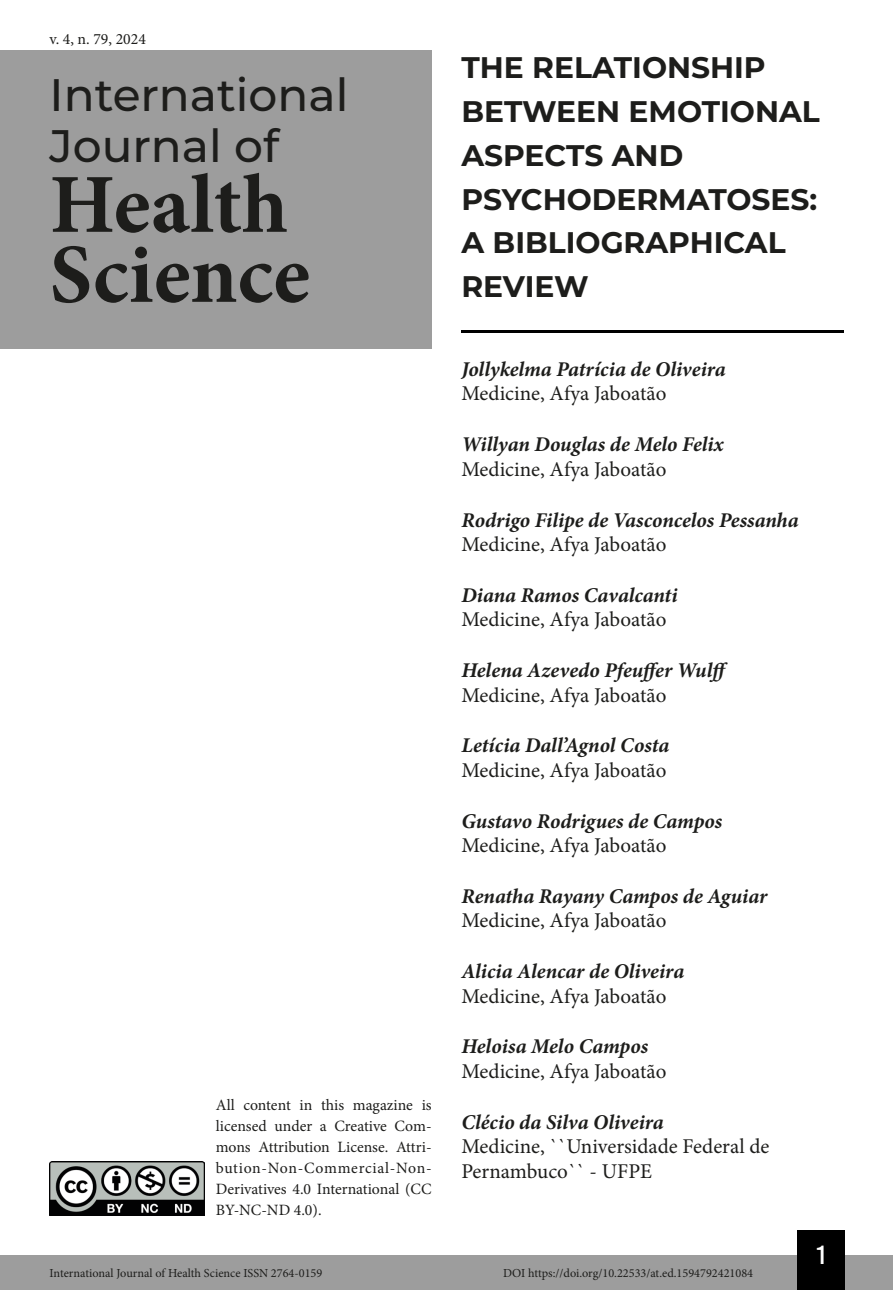
<style>
.page{position:relative;width:893px;height:1290px;background:#fff}
.page>*{position:absolute;margin:0;border:0;box-sizing:border-box;transform-origin:0 0}
.t1{font:700 84px/70px "Minion Pro";color:#1d1d1b}
.t2{font:500 45.5px/50.8px "Montserrat";color:#1d1d1b}
.Título_Artigo{font:700 29.75px/43.8px "Montserrat";color:#1d1d1b}
.t3{font:26.25px "Bebas Kai";color:#fff}
.Autor{font:italic 700 21px "Minion Pro";color:#1d1d1b}
.Infos_autor{font:21px/24.5px "Minion Pro";color:#1d1d1b}
.t4{font:15.75px/21px "Minion Pro";color:#1d1d1b;text-align:justify}
.t5{font:12.25px "Minion Pro";color:#1d1d1b}
</style>
<div class="page">
<div style="left:0;top:1255px;width:893px;height:35px;background:#9d9d9d"></div>
<div style="left:797px;top:1230px;width:48px;height:60px;background:#000"></div>
<img style="left:50px;top:1161px;width:154px;height:54px">
<div style="left:0;top:50px;width:432px;height:298px;background:#9d9d9d"></div>
<hr style="left:461px;top:330px;width:382px;height:3px;background:#000">
<p class="t4" style="left:50px;top:28px;width:98px">v. 4, n. 79, 2024</p>
<h2 class="t2" style="left:50px;top:68px;width:300px">International<br>Journal of</h2>
<h1 class="t1" style="left:50px;top:169px;width:262px">Health<br>Science</h1>
<p class="t4" style="left:216px;top:1095px;width:217px">All content in this magazine is licensed under a Creative Com&shy;mons Attribution License. Attri&shy;bution-Non-Commercial-Non-Derivatives 4.0 International (CC BY-NC-ND 4.0).</p>
<p class="Título_Artigo" style="left:461px;top:44px;width:360px">THE RELATIONSHIP<br>BETWEEN EMOTIONAL<br>ASPECTS AND<br>PSYCHODERMATOSES:<br>A BIBLIOGRAPHICAL<br>REVIEW</p>
<p class="Autor" style="left:461px;top:354px;width:266px">Jollykelma Patrícia de Oliveira</p>
<p class="Infos_autor" style="left:461px;top:382px;width:207px">Medicine, Afya Jaboatão</p>
<p class="Autor" style="left:461px;top:429px;width:264px">Willyan Douglas de Melo Felix</p>
<p class="Infos_autor" style="left:461px;top:457px;width:207px">Medicine, Afya Jaboatão</p>
<p class="Autor" style="left:461px;top:505px;width:339px">Rodrigo Filipe de Vasconcelos Pessanha</p>
<p class="Infos_autor" style="left:461px;top:532px;width:207px">Medicine, Afya Jaboatão</p>
<p class="Autor" style="left:461px;top:580px;width:218px">Diana Ramos Cavalcanti</p>
<p class="Infos_autor" style="left:461px;top:607px;width:207px">Medicine, Afya Jaboatão</p>
<p class="Autor" style="left:461px;top:655px;width:271px">Helena Azevedo Pfeuffer Wulff</p>
<p class="Infos_autor" style="left:461px;top:683px;width:207px">Medicine, Afya Jaboatão</p>
<p class="Autor" style="left:461px;top:730px;width:209px">Letícia Dall’Agnol Costa</p>
<p class="Infos_autor" style="left:461px;top:758px;width:207px">Medicine, Afya Jaboatão</p>
<p class="Autor" style="left:461px;top:806px;width:262px">Gustavo Rodrigues de Campos</p>
<p class="Infos_autor" style="left:461px;top:833px;width:207px">Medicine, Afya Jaboatão</p>
<p class="Autor" style="left:461px;top:881px;width:307px">Renatha Rayany Campos de Aguiar</p>
<p class="Infos_autor" style="left:461px;top:908px;width:207px">Medicine, Afya Jaboatão</p>
<p class="Autor" style="left:461px;top:956px;width:224px">Alicia Alencar de Oliveira</p>
<p class="Infos_autor" style="left:461px;top:984px;width:207px">Medicine, Afya Jaboatão</p>
<p class="Autor" style="left:461px;top:1031px;width:188px">Heloisa Melo Campos</p>
<p class="Infos_autor" style="left:461px;top:1059px;width:207px">Medicine, Afya Jaboatão</p>
<p class="Autor" style="left:461px;top:1107px;width:204px">Clécio da Silva Oliveira</p>
<p class="Infos_autor" style="left:461px;top:1134px;width:310px">Medicine, ``Universidade Federal de<br>Pernambuco`` - UFPE</p>
<p class="t3" style="left:817px;top:1241px;width:10px">1</p>
<p class="t5" style="left:50px;top:1265px;width:274px">International Journal of Health Science ISSN 2764-0159</p>
<p class="t5" style="left:503px;top:1265px;width:252px">DOI https://doi.org/10.22533/at.ed.1594792421084</p>
</div>
